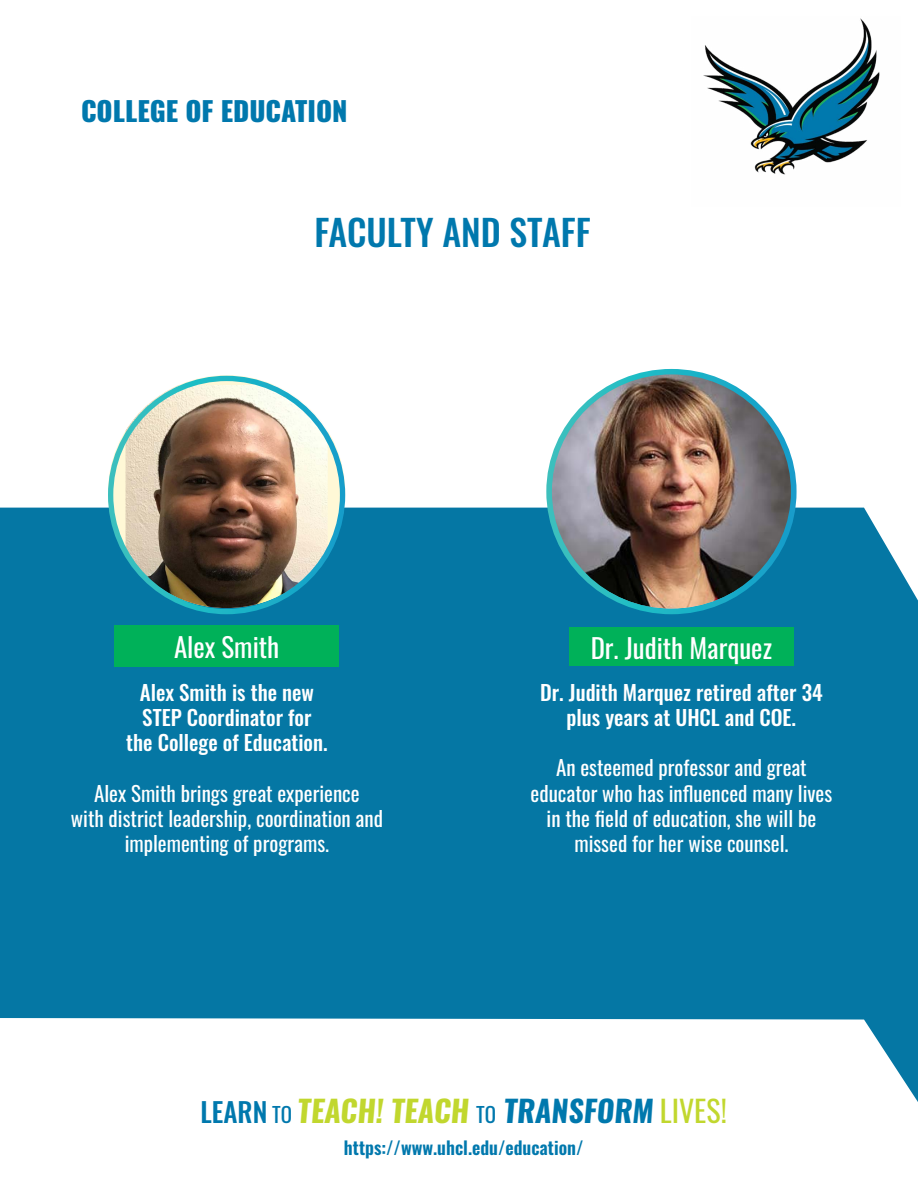
<style>
.page{position:relative;width:918px;height:1188px;background:#fff}
.page>*{position:absolute;margin:0;border:0;box-sizing:border-box;transform-origin:0 0}
.t1{font:500 36px "Oswald";color:#0078ad}
.t2{font:700 30px "Oswald";color:#c1d72e}
.t3{font:27px "Oswald";color:#fff}
.t4{font:800 27px "Oswald";color:#0078ad}
.t5{font:21px/25.2px "Oswald";color:#fff;text-align:center}
.t6{font:500 21px/25.2px "Oswald";color:#fff;text-align:center}
.t7{font:600 18px "Oswald";color:#0078ad}
.s1{font-weight:500;font-size:27px;color:#0078ad}
.s2{font-weight:400;font-size:21px;color:#0078ad}
.s3{color:#0078ad}
.s4{font-weight:400}
</style>
<div class="page">
<svg style="left:0;top:508px;width:918px;height:594px;background:#298ab1"></svg>
<img style="left:546px;top:369px;width:251px;height:245px">
<img style="left:108px;top:376px;width:237px;height:238px">
<img style="left:703px;top:18px;width:177px;height:157px">
<div style="left:114px;top:626px;width:225px;height:41px;background:#00b159"></div>
<div style="left:569px;top:627px;width:225px;height:39px;background:#00b159"></div>
<div style="left:157px;top:1088px;width:613px;height:46px;background:#fff"></div>
<p class="t4" style="left:81px;top:97px;width:268px">COLLEGE OF EDUCATION</p>
<h1 class="t1" style="left:315px;top:214px;width:278px">FACULTY AND STAFF</h1>
<p class="t3" style="left:174px;top:623px;width:107px">Alex Smith</p>
<p class="t3" style="left:591px;top:624px;width:183px">Dr. Judith Marquez</p>
<p class="t6" style="left:126px;top:681px;width:203px">Alex Smith is the new<br>STEP Coordinator for<br>the College of Education.</p>
<p class="t5" style="left:71px;top:778px;width:314px">Alex Smith brings great experience<br>with district leadership, coordination and implementing of programs.</p>
<p class="t6" style="left:540px;top:681px;width:284px">Dr. Judith Marquez retired after 34 plus years at UHCL and COE.</p>
<p class="t5" style="left:531px;top:753px;width:303px">An esteemed professor and great educator who has influenced many lives in the field of education, she will be missed for her wise counsel.</p>
<h2 class="t2" style="left:201px;top:1096px;width:528px"><span class="s1">LEARN</span> <span class="s2">TO</span> TEACH! TEACH <span class="s2">TO</span> <span class="s3">TRANSFORM</span> <span class="s4">LIVES!</span></h2>
<p class="t7" style="left:344px;top:1138px;width:241px">https://www.uhcl.edu/education/</p>
</div>
